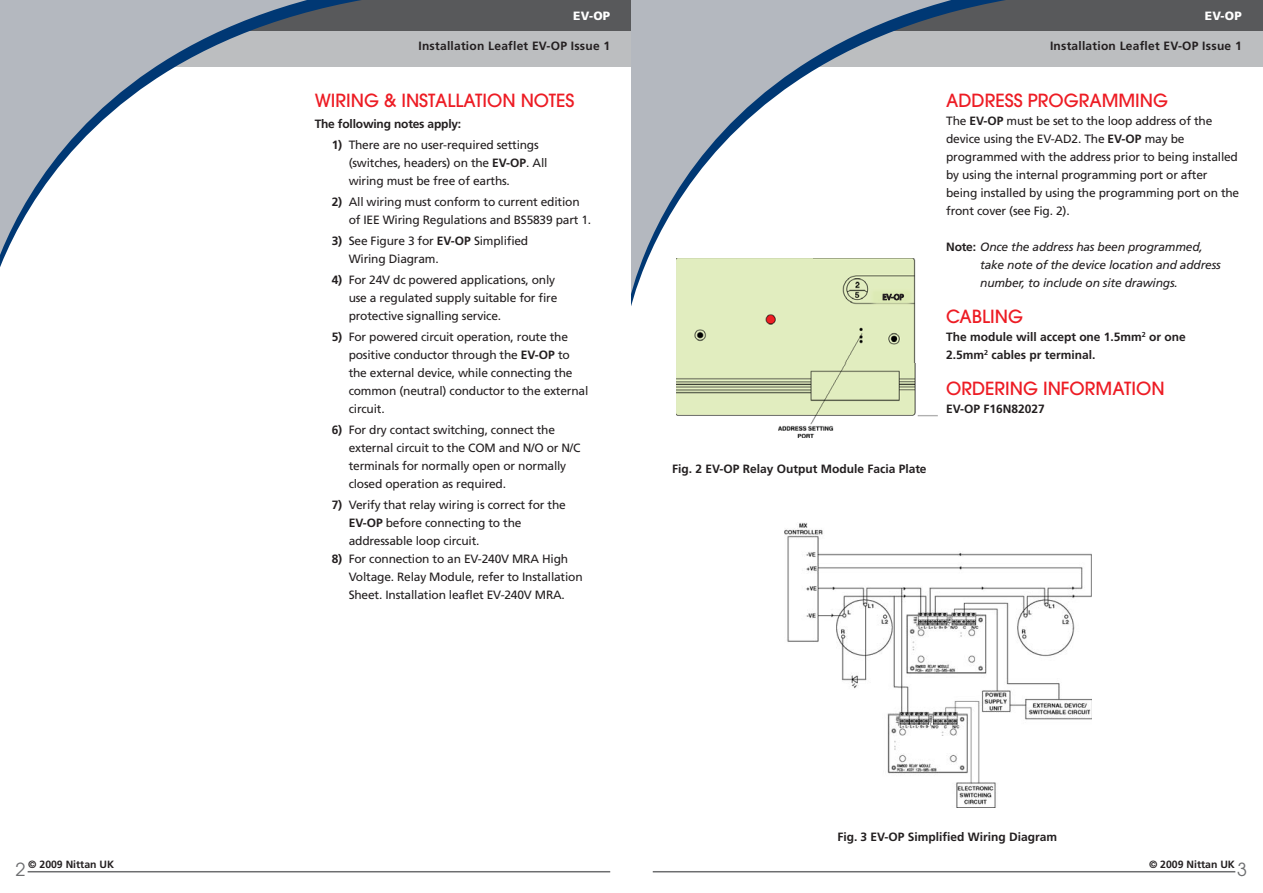
<style>
.page{position:relative;width:1263px;height:893px;background:#fff}
.page>*{position:absolute;margin:0;border:0;box-sizing:border-box;transform-origin:0 0}
.t1{font:500 18px "Avant Garde";color:#ed1c24}
.t2{font:18px "Avant Garde";color:#6d6e70}
.t3{font:12px/18px "Frutiger";letter-spacing:-.015em;color:#231f20}
.t4{font:700 12px/18px "Frutiger";color:#231f20}
.t5{font:italic 12px/18px "Frutiger";letter-spacing:-.015em;color:#231f20}
.t6{font:700 12px "Frutiger";letter-spacing:.02em;color:#231f20}
.t7{font:900 12px "Frutiger";letter-spacing:.02em;color:#fff}
.t8{font:700 10.5px "Frutiger";color:#231f20}
.t9{font:8.25px "Myriad";color:#231f20}
.s1{font-weight:700}
.s2{font-weight:700;font-style:normal}
</style>
<div class="page">
<div style="left:0;top:0;width:1263px;height:40px;background:#58595b"></div>
<div style="left:0;top:31px;width:1263px;height:36px;background:#bcbec0"></div>
<svg style="left:0;top:0;width:361px;height:267px"></svg>
<svg style="left:631px;top:0;width:374px;height:306px"></svg>
<hr style="left:28px;top:871px;width:582px;height:1px;background:#6d6e70">
<hr style="left:653px;top:871px;width:582px;height:1px;background:#6d6e70">
<img style="left:676px;top:258px;width:262px;height:180px">
<img style="left:814px;top:238px;width:125px;height:124px">
<img style="left:785px;top:523px;width:307px;height:284px">
<p class="t7" style="left:573px;top:11px;width:38px">EV-OP</p>
<p class="t6" style="left:418px;top:41px;width:193px">Installation Leaflet EV-OP Issue 1</p>
<h1 class="t1" style="left:315px;top:93px;width:261px">WIRING &amp; INSTALLATION NOTES</h1>
<p class="t4" style="left:315px;top:115px;width:148px">The following notes apply:</p>
<p class="t3" style="left:349px;top:136px;width:200px;text-indent:-17px"><span class="s1">1)</span> There are no user-required settings (switches, headers) on the <span class="s1">EV-OP</span>. All wiring must be free of earths.</p>
<p class="t3" style="left:349px;top:193px;width:244px;text-indent:-17px"><span class="s1">2)</span> All wiring must conform to current edition of IEE Wiring Regulations and BS5839 part 1.</p>
<p class="t3" style="left:349px;top:232px;width:181px;text-indent:-17px"><span class="s1">3)</span> See Figure 3 for <span class="s1">EV-OP</span> Simplified<br>Wiring Diagram.</p>
<p class="t3" style="left:349px;top:271px;width:210px;text-indent:-17px"><span class="s1">4)</span> For 24V dc powered applications, only use a regulated supply suitable for fire protective signalling service.</p>
<p class="t3" style="left:349px;top:328px;width:241px;text-indent:-17px"><span class="s1">5)</span> For powered circuit operation, route the positive conductor through the <span class="s1">EV-OP</span> to the external device, while connecting the common (neutral) conductor to the external circuit.</p>
<p class="t3" style="left:349px;top:421px;width:233px;text-indent:-17px"><span class="s1">6)</span> For dry contact switching, connect the external circuit to the COM and N/O or N/C terminals for normally open or normally closed operation as required.</p>
<p class="t3" style="left:349px;top:496px;width:219px;text-indent:-17px"><span class="s1">7)</span> Verify that relay wiring is correct for the<br><span class="s1">EV-OP</span> before connecting to the addressable loop circuit.</p>
<p class="t3" style="left:349px;top:550px;width:236px;text-indent:-17px"><span class="s1">8)</span> For connection to an EV-240V MRA High<br>Voltage. Relay Module, refer to Installation<br>Sheet. Installation leaflet EV-240V MRA.</p>
<p class="t9" style="left:882px;top:294px;width:23px">EV-OP</p>
<p class="t7" style="left:1205px;top:11px;width:38px">EV-OP</p>
<p class="t6" style="left:1050px;top:41px;width:193px">Installation Leaflet EV-OP Issue 1</p>
<h1 class="t1" style="left:946px;top:94px;width:223px">ADDRESS PROGRAMMING</h1>
<p class="t3" style="left:946px;top:113px;width:295px">The <span class="s1">EV-OP</span> must be set to the loop address of the device using the EV-AD2. The <span class="s1">EV-OP</span> may be programmed with the address prior to being installed by using the internal programming port or after being installed by using the programming port on the front cover (see Fig. 2).</p>
<p class="t5" style="left:980px;top:239px;width:242px;text-indent:-34px"><span class="s2">Note:</span> Once the address has been programmed, take note of the device location and address number, to include on site drawings.</p>
<h1 class="t1" style="left:946px;top:310px;width:78px">CABLING</h1>
<p class="t4" style="left:946px;top:329px;width:241px">The module will accept one 1.5mm<sup>2</sup> or one<br>2.5mm<sup>2</sup> cables pr terminal.</p>
<h1 class="t1" style="left:946px;top:382px;width:220px">ORDERING INFORMATION</h1>
<p class="t4" style="left:946px;top:401px;width:100px">EV-OP F16N82027</p>
<p class="t4" style="left:672px;top:461px;width:256px">Fig. 2 EV-OP Relay Output Module Facia Plate</p>
<p class="t4" style="left:837px;top:828px;width:221px">Fig. 3 EV-OP Simplified Wiring Diagram</p>
<p class="t8" style="left:28px;top:860px;width:87px">© 2009 Nittan UK</p>
<p class="t8" style="left:1149px;top:860px;width:87px">© 2009 Nittan UK</p>
<h1 class="t2" style="left:16px;top:863px;width:11px">2</h1>
<h1 class="t2" style="left:1237px;top:862px;width:11px">3</h1>
</div>
